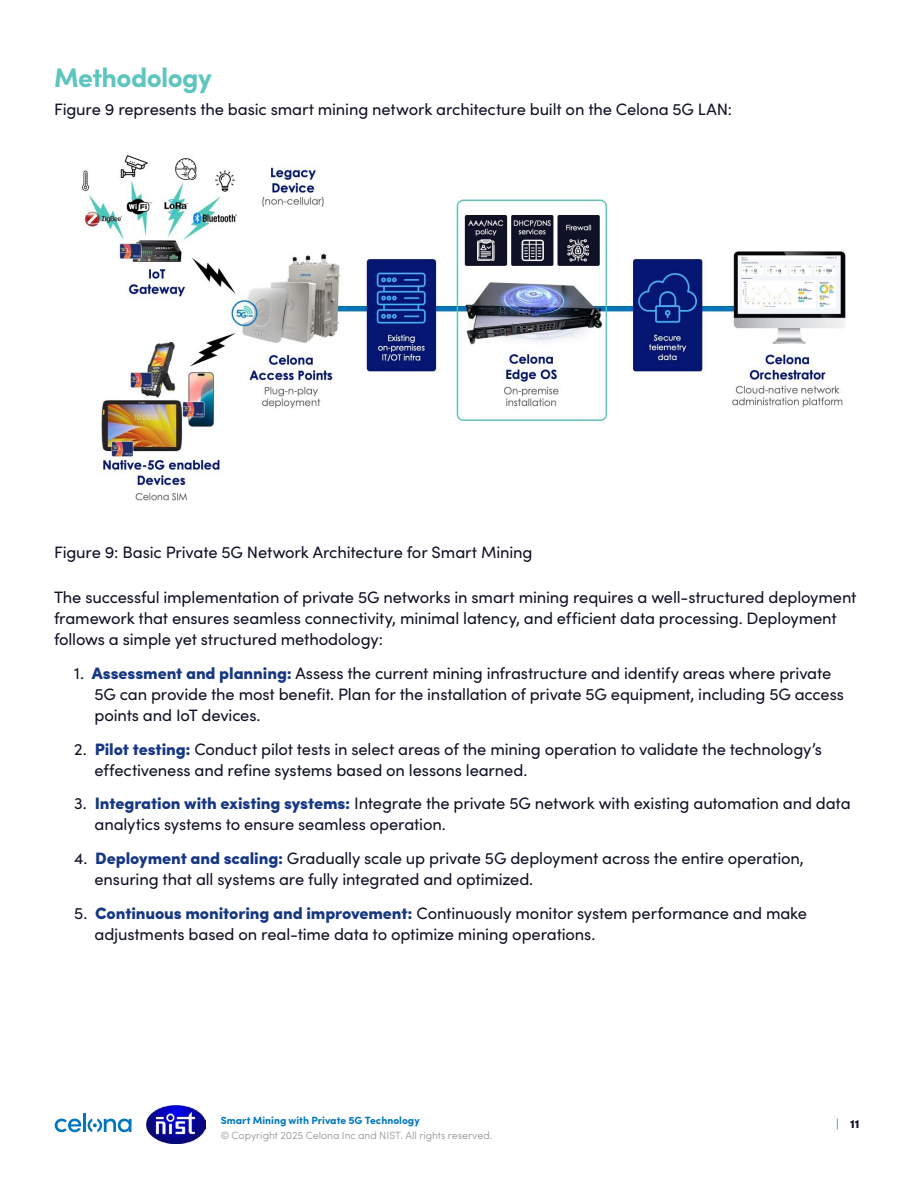
<style>
.page{position:relative;width:918px;height:1188px;background:#fff}
.page>*{position:absolute;margin:0;border:0;box-sizing:border-box;transform-origin:0 0}
.t1{font:700 27px "Sofia Pro";letter-spacing:-.02em;color:#5fc5bf}
.t2{font:16.5px/21px "Sofia Pro";letter-spacing:-.01em;color:#101226}
.t3{font:900 12px "Sofia Pro";color:#101226}
.t4{font:300 10.5px "Sofia Pro";color:#939598}
.t5{font:700 10.5px "Sofia Pro";color:#0277bd}
.s1{font-weight:900;color:#163782}
.s2{font-weight:300;color:#0277bd}
</style>
<div class="page">
<svg style="left:55px;top:1119px;width:26px;height:13px"></svg>
<hr style="left:83px;top:1114px;width:3px;height:18px;background:#0277bd">
<svg style="left:88px;top:1119px;width:44px;height:13px"></svg>
<img style="left:147px;top:1105px;width:58px;height:39px">
<img style="left:82px;top:155px;width:764px;height:346px">
<h1 class="t1" style="left:54px;top:57px;width:159px">Methodology</h1>
<p class="t2" style="left:54px;top:98px;width:680px">Figure 9 represents the basic smart mining network architecture built on the Celona 5G LAN:</p>
<p class="t2" style="left:54px;top:541px;width:480px">Figure 9: Basic Private 5G Network Architecture for Smart Mining</p>
<p class="t2" style="left:54px;top:586px;width:804px">The successful implementation of private 5G networks in smart mining requires a well-structured deployment framework that ensures seamless connectivity, minimal latency, and efficient data processing. Deployment follows a simple yet structured methodology:</p>
<p class="t2" style="left:94px;top:662px;width:751px;text-indent:-20px">1. <span class="s1">Assessment and planning:</span> Assess the current mining infrastructure and identify areas where private<br>5G can provide the most benefit. Plan for the installation of private 5G equipment, including 5G access points and IoT devices.</p>
<p class="t2" style="left:94px;top:738px;width:729px;text-indent:-20px">2. <span class="s1">Pilot testing:</span> Conduct pilot tests in select areas of the mining operation to validate the technology’s effectiveness and refine systems based on lessons learned.</p>
<p class="t2" style="left:95px;top:792px;width:758px;text-indent:-20px">3. <span class="s1">Integration with existing systems:</span> Integrate the private 5G network with existing automation and data analytics systems to ensure seamless operation.</p>
<p class="t2" style="left:95px;top:847px;width:711px;text-indent:-20px">4. <span class="s1">Deployment and scaling:</span> Gradually scale up private 5G deployment across the entire operation, ensuring that all systems are fully integrated and optimized.</p>
<p class="t2" style="left:95px;top:902px;width:714px;text-indent:-20px">5. <span class="s1">Continuous monitoring and improvement:</span> Continuously monitor system performance and make adjustments based on real-time data to optimize mining operations.</p>
<p class="t5" style="left:221px;top:1113px;width:201px">Smart Mining with Private 5G Technology</p>
<p class="t4" style="left:221px;top:1127px;width:273px">© Copyright 2025 Celona Inc and NIST. All rights reserved.</p>
<p class="t3" style="left:836px;top:1114px;width:25px"><span class="s2">|</span> 11</p>
</div>
